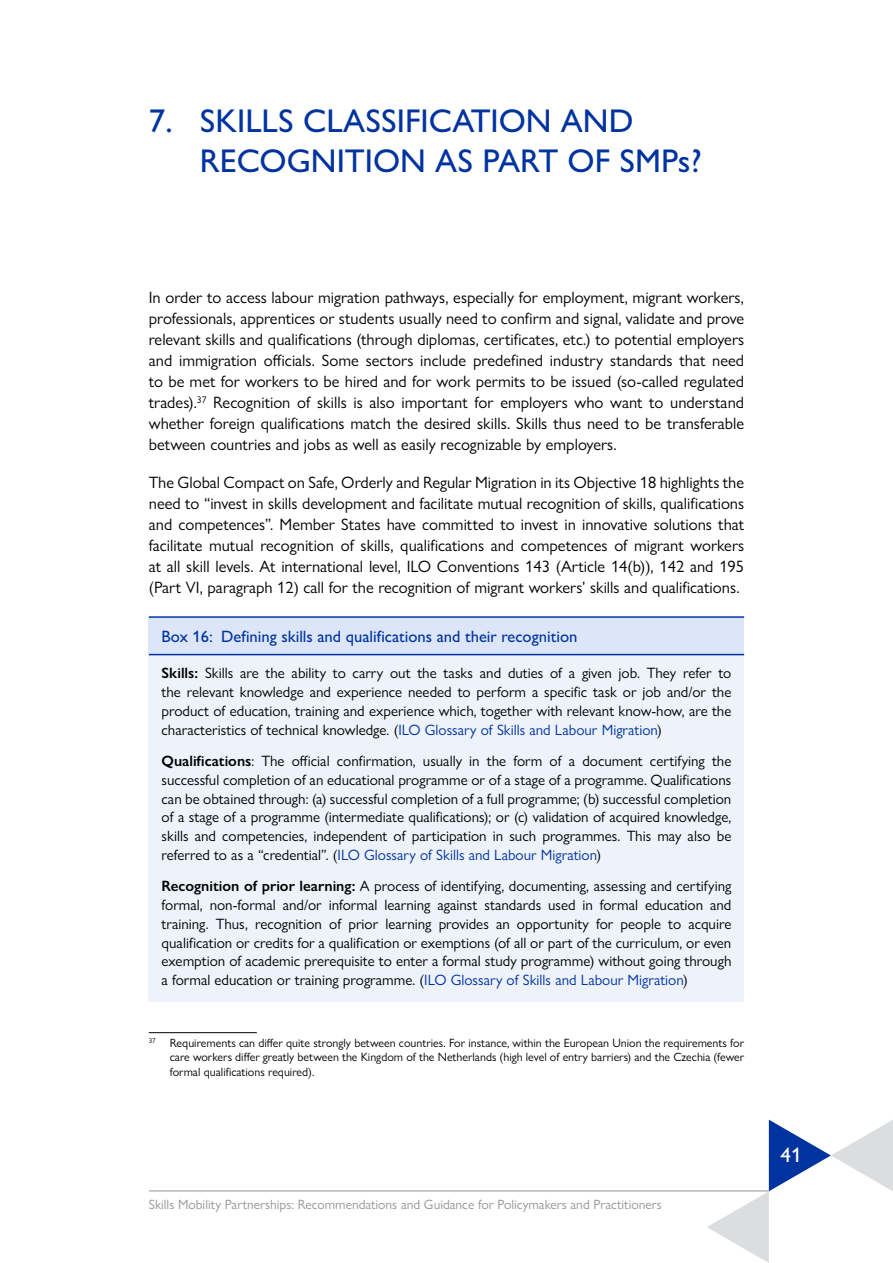
<style>
.page{position:relative;width:893px;height:1263px;background:#fff}
.page>*{position:absolute;margin:0;border:0;box-sizing:border-box;transform-origin:0 0}
.t1{font:500 33px/39.6px "Gill Sans Nova";color:#0033a0}
.t2{font:500 21px "Gill Sans Nova";color:#fff}
.t3{font:16.5px/21px "Gill Sans Nova";color:#000;text-align:justify}
.t4{font:500 16.5px "Gill Sans Nova";color:#0033a0}
.t5{font:15px/18.8px "Gill Sans Nova";color:#000;text-align:justify}
.t6{font:13.5px "Gill Sans Nova";color:#939598}
.t7{font:12px/14.4px "Gill Sans Nova";color:#000;text-align:justify}
.s1{font-weight:600}
.s2{color:#0033a0}
</style>
<div class="page">
<div style="left:149px;top:617px;width:595px;height:38px;background:#dce6f8"></div>
<div style="left:149px;top:655px;width:595px;height:347px;background:#edf2fb"></div>
<hr style="left:149px;top:616px;width:595px;height:2px;background:#0033a0">
<hr style="left:149px;top:654px;width:595px;height:1px;background:#0033a0">
<hr style="left:149px;top:1032px;width:108px;height:1px;background:#000">
<hr style="left:149px;top:1190px;width:620px;height:1px;background:#939598">
<svg style="left:707px;top:1120px;width:186px;height:143px"></svg>
<h1 class="t1" style="left:200px;top:101px;width:503px;text-indent:-51px">7. SKILLS CLASSIFICATION AND<br>RECOGNITION AS PART OF SMPs?</h1>
<p class="t3" style="left:149px;top:287px;width:597px">In order to access labour migration pathways, especially for employment, migrant workers, professionals, apprentices or students usually need to confirm and signal, validate and prove relevant skills and qualifications (through diplomas, certificates, etc.) to potential employers and immigration officials. Some sectors include predefined industry standards that need to be met for workers to be hired and for work permits to be issued (so-called regulated trades).<sup>37</sup> Recognition of skills is also important for employers who want to understand whether foreign qualifications match the desired skills. Skills thus need to be transferable between countries and jobs as well as easily recognizable by employers.</p>
<p class="t3" style="left:149px;top:472px;width:597px">The Global Compact on Safe, Orderly and Regular Migration in its Objective 18 highlights the need to “invest in skills development and facilitate mutual recognition of skills, qualifications and competences”. Member States have committed to invest in innovative solutions that facilitate mutual recognition of skills, qualifications and competences of migrant workers at all skill levels. At international level, ILO Conventions 143 (Article 14(b)), 142 and 195 (Part VI, paragraph 12) call for the recognition of migrant workers’ skills and qualifications.</p>
<p class="t4" style="left:162px;top:626px;width:417px">Box 16: Defining skills and qualifications and their recognition</p>
<p class="t5" style="left:162px;top:664px;width:571px"><span class="s1">Skills:</span> Skills are the ability to carry out the tasks and duties of a given job. They refer to the relevant knowledge and experience needed to perform a specific task or job and/or the product of education, training and experience which, together with relevant know-how, are the characteristics of technical knowledge. (<span class="s2">ILO Glossary of Skills and Labour Migration</span>)</p>
<p class="t5" style="left:162px;top:751px;width:571px"><span class="s1">Qualifications</span>: The official confirmation, usually in the form of a document certifying the successful completion of an educational programme or of a stage of a programme. Qualifications can be obtained through: (a) successful completion of a full programme; (b) successful completion of a stage of a programme (intermediate qualifications); or (c) validation of acquired knowledge, skills and competencies, independent of participation in such programmes. This may also be referred to as a “credential”. (<span class="s2">ILO Glossary of Skills and Labour Migration</span>)</p>
<p class="t5" style="left:162px;top:877px;width:571px"><span class="s1">Recognition of prior learning:</span> A process of identifying, documenting, assessing and certifying formal, non-formal and/or informal learning against standards used in formal education and training. Thus, recognition of prior learning provides an opportunity for people to acquire qualification or credits for a qualification or exemptions (of all or part of the curriculum, or even exemption of academic prerequisite to enter a formal study programme) without going through a formal education or training programme. (<span class="s2">ILO Glossary of Skills and Labour Migration</span>)</p>
<p class="t7" style="left:170px;top:1036px;width:576px;text-indent:-21px"><sup>37</sup> Requirements can differ quite strongly between countries. For instance, within the European Union the requirements for care workers differ greatly between the Kingdom of the Netherlands (high level of entry barriers) and the Czechia (fewer formal qualifications required).</p>
<p class="t6" style="left:149px;top:1196px;width:514px">Skills Mobility Partnerships: Recommendations and Guidance for Policymakers and Practitioners</p>
<h2 class="t2" style="left:780px;top:1142px;width:22px">41</h2>
</div>
